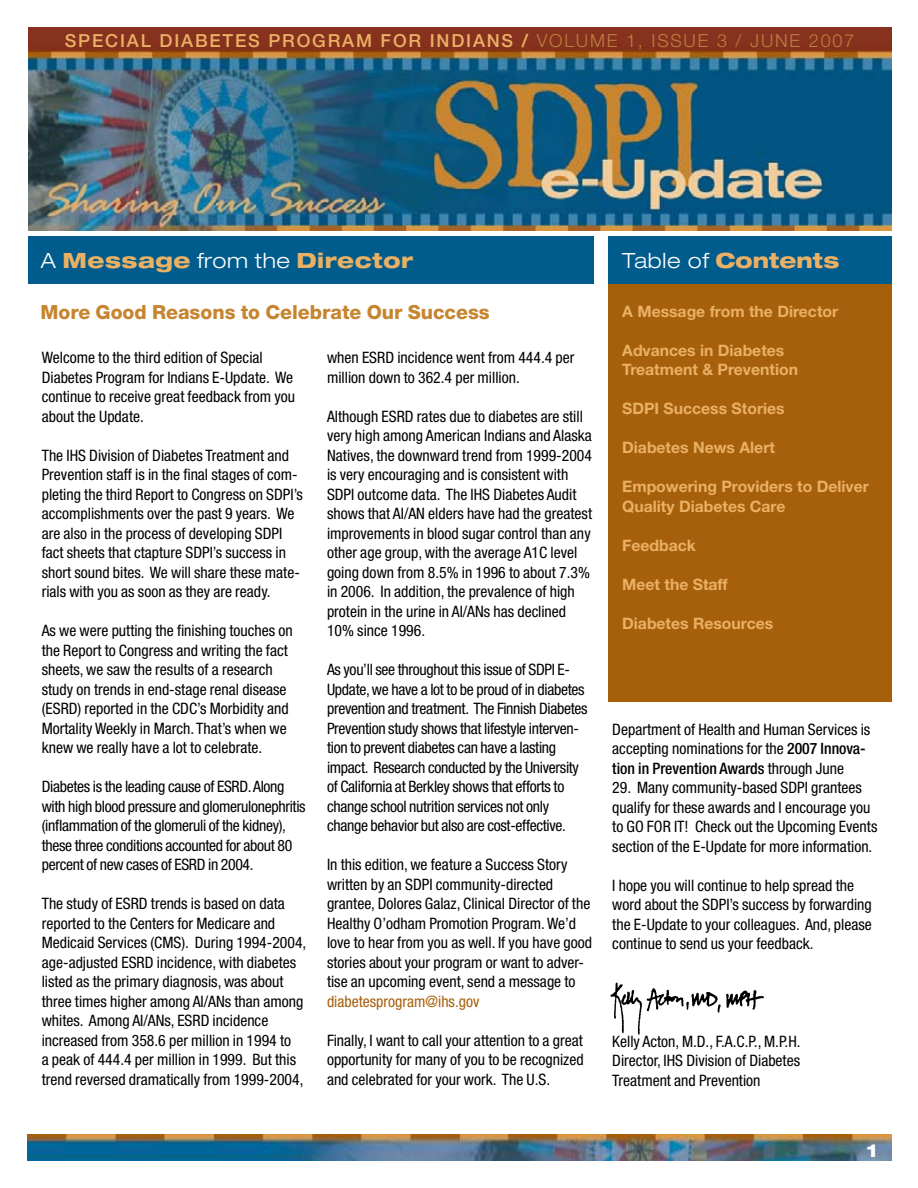
<style>
.page{position:relative;width:918px;height:1188px;background:#fff}
.page>*{position:absolute;margin:0;border:0;box-sizing:border-box;transform-origin:0 0}
.t1{font:800 expanded 21px "Helvetica Neue";letter-spacing:.025em;color:#eab064}
.t2{font:800 expanded 21px "Helvetica Neue";color:#eab064}
.t3{font:800 19.5px "Helvetica Neue";color:#c7852f}
.t4{font:500 18px "Helvetica Neue";letter-spacing:.1em;color:#eab064}
.t5{font:800 expanded 18px "Helvetica Neue";color:#fff}
.t6{font:condensed 15.75px/19.5px "Helvetica Neue";color:#000}
.t7{font:condensed 15.75px/19.5px "Helvetica Neue";letter-spacing:-.02em;color:#000}
.t8{font:700 15.75px/19.5px "Helvetica Neue";color:#eab064}
.t9{font:condensed 15.75px "Helvetica Neue";color:#a6600c}
.s1{font-weight:300;color:#bc7f40}
.s2{font-weight:300;color:#fff}
.s3{font-weight:500}
</style>
<div class="page">
<img style="left:28px;top:27px;width:863px;height:203px">
<div style="left:28px;top:236px;width:566px;height:48px;background:#005c8d"></div>
<img style="left:610px;top:982px;width:154px;height:53px">
<div style="left:609px;top:243px;width:283px;height:459px;background:#a6600c"></div>
<div style="left:609px;top:236px;width:283px;height:48px;background:#005c8d"></div>
<img style="left:28px;top:1134px;width:864px;height:27px">
<p class="t4" style="left:65px;top:30px;width:791px">SPECIAL DIABETES PROGRAM FOR INDIANS / <span class="s1">VOLUME 1, ISSUE 3 / JUNE 2007</span></p>
<h1 class="t1" style="left:41px;top:247px;width:374px"><span class="s2">A</span> Message <span class="s2">from the</span> Director</h1>
<p class="t3" style="left:40px;top:301px;width:451px">More Good Reasons to Celebrate Our Success</p>
<p class="t6" style="left:42px;top:348px;width:255px">Welcome to the third edition of Special Diabetes Program for Indians E-Update. We continue to receive great feedback from you about the Update.</p>
<p class="t6" style="left:42px;top:445px;width:263px">The IHS Division of Diabetes Treatment and Prevention staff is in the final stages of com&shy;pleting the third Report to Congress on SDPI’s accomplishments over the past 9 years. We are also in the process of developing SDPI fact sheets that ctapture SDPI’s success in short sound bites. We will share these mate&shy;rials with you as soon as they are ready.</p>
<p class="t6" style="left:42px;top:621px;width:253px">As we were putting the finishing touches on the Report to Congress and writing the fact sheets, we saw the results of a research study on trends in end-stage renal disease (ESRD) reported in the CDC’s Morbidity and Mortality Weekly in March. That’s when we knew we really have a lot to celebrate.</p>
<p class="t7" style="left:42px;top:777px;width:266px">Diabetes is the leading cause of ESRD. Along with high blood pressure and glomerulonephritis (inflammation of the glomeruli of the kidney), these three conditions accounted for about 80 percent of new cases of ESRD in 2004.</p>
<p class="t6" style="left:42px;top:894px;width:266px">The study of ESRD trends is based on data reported to the Centers for Medicare and Medicaid Services (CMS). During 1994-2004, age-adjusted ESRD incidence, with diabetes listed as the primary diagnosis, was about three times higher among AI/ANs than among whites. Among AI/ANs, ESRD incidence increased from 358.6 per million in 1994 to<br>a peak of 444.4 per million in 1999. But this trend reversed dramatically from 1999-2004,</p>
<p class="t6" style="left:327px;top:348px;width:249px">when ESRD incidence went from 444.4 per million down to 362.4 per million.</p>
<p class="t6" style="left:327px;top:406px;width:267px">Although ESRD rates due to diabetes are still very high among American Indians and Alaska Natives, the downward trend from 1999-2004 is very encouraging and is consistent with SDPI outcome data. The IHS Diabetes Audit shows that AI/AN elders have had the greatest improvements in blood sugar control than any other age group, with the average A1C level going down from 8.5% in 1996 to about 7.3% in 2006. In addition, the prevalence of high protein in the urine in AI/ANs has declined 10% since 1996.</p>
<p class="t7" style="left:327px;top:660px;width:262px">As you’ll see throughout this issue of SDPI E-Update, we have a lot to be proud of in diabetes prevention and treatment. The Finnish Diabetes Prevention study shows that lifestyle interven&shy;tion to prevent diabetes can have a lasting impact. Research conducted by the University of California at Berkley shows that efforts to change school nutrition services not only change behavior but also are cost-effective.</p>
<p class="t6" style="left:327px;top:855px;width:267px">In this edition, we feature a Success Story written by an SDPI community-directed grantee, Dolores Galaz, Clinical Director of the Healthy O’odham Promotion Program. We’d love to hear from you as well. If you have good stories about your program or want to adver&shy;tise an upcoming event, send a message to</p>
<p class="t9" style="left:327px;top:992px;width:154px">diabetesprogram@ihs.gov</p>
<p class="t6" style="left:327px;top:1030px;width:258px;text-align:justify">Finally, I want to call your attention to a great opportunity for many of you to be recognized and celebrated for your work. The U.S.</p>
<h1 class="t2" style="left:622px;top:247px;width:219px"><span class="s2">Table of</span> Contents</h1>
<p class="t8" style="left:622px;top:301px;width:218px">A Message from the Director</p>
<p class="t8" style="left:622px;top:340px;width:177px">Advances in Diabetes<br>Treatment &amp; Prevention</p>
<p class="t8" style="left:622px;top:398px;width:164px">SDPI Success Stories</p>
<p class="t8" style="left:622px;top:437px;width:154px">Diabetes News Alert</p>
<p class="t8" style="left:622px;top:476px;width:248px">Empowering Providers to Deliver<br>Quality Diabetes Care</p>
<p class="t8" style="left:622px;top:535px;width:75px">Feedback</p>
<p class="t8" style="left:622px;top:574px;width:107px">Meet the Staff</p>
<p class="t8" style="left:622px;top:613px;width:153px">Diabetes Resources</p>
<p class="t6" style="left:612px;top:719px;width:260px">Department of Health and Human Services is accepting nominations for the <span class="s3">2007 Innova&shy;tion in Prevention Awards</span> through June</p>
<p class="t6" style="left:612px;top:778px;width:267px">29. Many community-based SDPI grantees qualify for these awards and I encourage you to GO FOR IT! Check out the Upcoming Events section of the E-Update for more information.</p>
<p class="t6" style="left:612px;top:875px;width:261px">I hope you will continue to help spread the word about the SDPI’s success by forwarding the E-Update to your colleagues. And, please continue to send us your feedback.</p>
<p class="t6" style="left:612px;top:1031px;width:190px;text-align:justify">Kelly Acton, M.D., F.A.C.P., M.P.H.<br>Director, IHS Division of Diabetes Treatment and Prevention</p>
<p class="t5" style="left:867px;top:1139px;width:12px">1</p>
</div>
